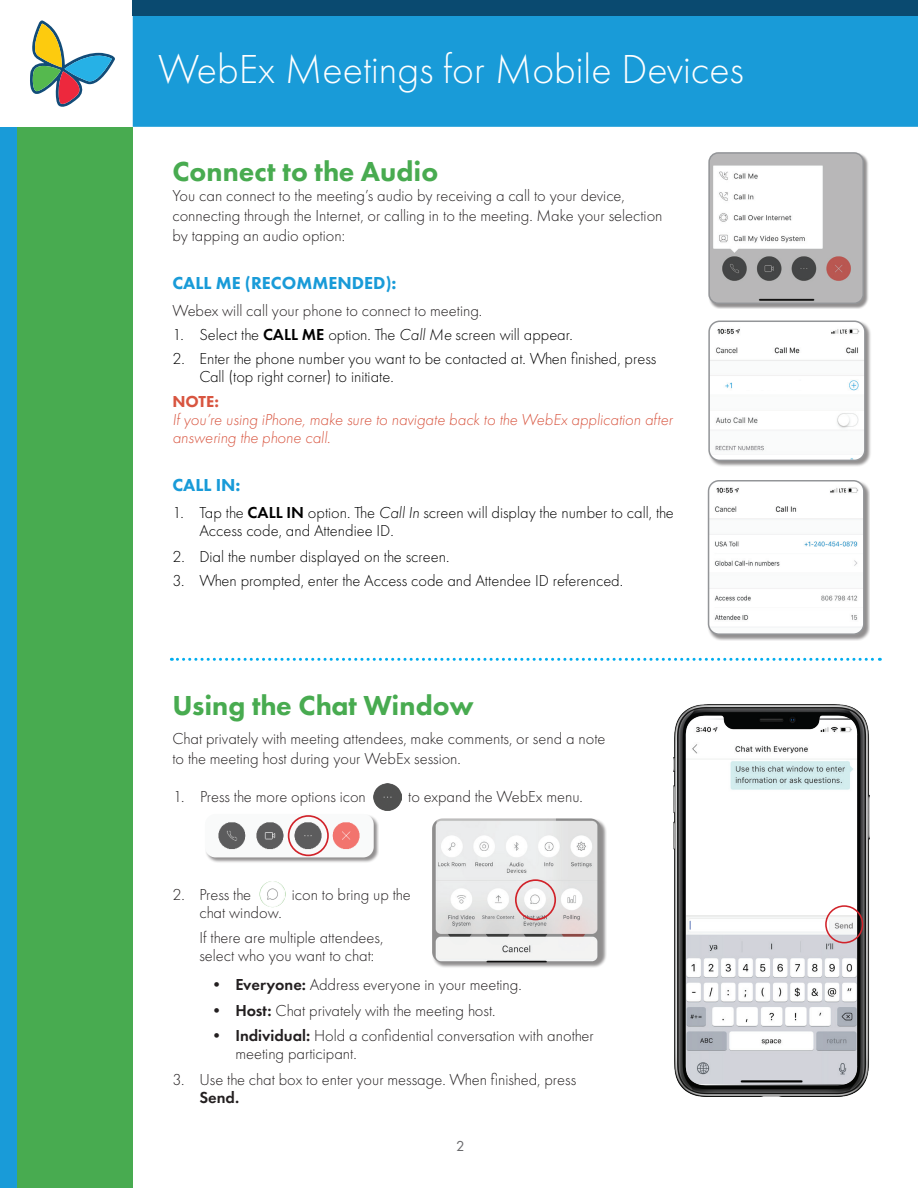
<style>
.page{position:relative;width:918px;height:1188px;background:#fff}
.page>*{position:absolute;margin:0;border:0;box-sizing:border-box;transform-origin:0 0}
.t1{font:300 42px "Futura PT";color:#fff}
.t2{font:800 28.5px "Futura PT";color:#48ab50}
.t3{font:800 18px "Futura PT";color:#199bd8}
.t4{font:300 16.5px/19.8px "Futura PT";color:#231f20}
.t5{font:300 16.5px/18px "Futura PT";color:#000}
.t6{font:italic 300 16.5px/18px "Futura PT";color:#d85540}
.t7{font:800 16.5px "Futura PT";color:#d85540}
.t8{font:600 16.5px "Futura PT";color:#231f20}
.t9{font:15px "Futura PT";color:#69696c}
.s1{font-weight:600}
.s2{font-style:italic}
</style>
<div class="page">
<div style="left:133px;top:0;width:785px;height:127px;background:#199bd8;border:2px solid #199bd8"></div>
<div style="left:0;top:127px;width:133px;height:1061px;background:#48ab50"></div>
<div style="left:0;top:128px;width:17px;height:1060px;background:#199bd8"></div>
<div style="left:133px;top:0;width:785px;height:16px;background:#0a4a70"></div>
<svg style="left:30px;top:21px;width:85px;height:86px"></svg>
<div style="left:708px;top:480px;width:162px;height:161px;background:#231f20;opacity:.5"></div>
<img style="left:709px;top:481px;width:155px;height:153px">
<div style="left:708px;top:480px;width:157px;height:155px;border:2px solid #939598;border-radius:10px"></div>
<div style="left:708px;top:152px;width:161px;height:157px;background:#231f20;opacity:.5"></div>
<img style="left:709px;top:153px;width:154px;height:150px">
<div style="left:708px;top:152px;width:156px;height:152px;border:2px solid #939598;border-radius:9px"></div>
<div style="left:433px;top:818px;width:174px;height:150px;background:#231f20;opacity:.5"></div>
<img style="left:432px;top:818px;width:169px;height:144px">
<div style="left:205px;top:814px;width:174px;height:50px;background:#231f20;opacity:.5"></div>
<img style="left:205px;top:814px;width:169px;height:43px">
<img style="left:374px;top:783px;width:27px;height:28px">
<svg style="left:260px;top:881px;width:26px;height:26px"></svg>
<img style="left:260px;top:882px;width:25px;height:24px">
<div style="left:288px;top:815px;width:41px;height:41px;border:2px solid #d1232a;border-radius:50%"></div>
<div style="left:515px;top:879px;width:41px;height:41px;border:2px solid #d1232a;border-radius:50%"></div>
<img style="left:674px;top:705px;width:195px;height:392px">
<div style="left:825px;top:905px;width:38px;height:38px;border:2px solid #d1232a;border-radius:50%"></div>
<div style="left:708px;top:320px;width:163px;height:147px;background:#231f20;opacity:.5"></div>
<img style="left:709px;top:321px;width:156px;height:139px">
<div style="left:708px;top:321px;width:158px;height:140px;border:2px solid #939598;border-radius:10px"></div>
<div style="left:745px;top:381px;width:59px;height:9px;background:#fff"></div>
<svg style="left:171px;top:658px;width:709px;height:3px"></svg>
<h1 class="t1" style="left:158px;top:45px;width:587px">WebEx Meetings for Mobile Devices</h1>
<h2 class="t2" style="left:172px;top:154px;width:267px">Connect to the Audio</h2>
<p class="t4" style="left:172px;top:186px;width:492px">You can connect to the meeting’s audio by receiving a call to your device, connecting through the Internet, or calling in to the meeting. Make your selection by tapping an audio option:</p>
<p class="t3" style="left:172px;top:272px;width:226px">CALL ME (RECOMMENDED):</p>
<p class="t4" style="left:172px;top:301px;width:311px">Webex will call your phone to connect to meeting.</p>
<p class="t5" style="left:172px;top:326px;width:402px">1. Select the <span class="s1">CALL ME</span> option. The <span class="s2">Call Me</span> screen will appear.</p>
<p class="t5" style="left:199px;top:350px;width:458px;text-indent:-27px">2. Enter the phone number you want to be contacted at. When finished, press<br>Call (top right corner) to initiate.</p>
<p class="t7" style="left:172px;top:391px;width:48px">NOTE:</p>
<p class="t6" style="left:172px;top:410px;width:502px">If you’re using iPhone, make sure to navigate back to the WebEx application after answering the phone call.</p>
<p class="t3" style="left:172px;top:474px;width:70px">CALL IN:</p>
<p class="t5" style="left:199px;top:503px;width:476px;text-indent:-27px">1. Tap the <span class="s1">CALL IN</span> option. The <span class="s2">Call In</span> screen will display the number to call, the<br>Access code, and Attendiee ID.</p>
<p class="t5" style="left:172px;top:547px;width:278px">2. Dial the number displayed on the screen.</p>
<p class="t5" style="left:172px;top:571px;width:452px">3. When prompted, enter the Access code and Attendee ID referenced.</p>
<h2 class="t2" style="left:172px;top:688px;width:303px">Using the Chat Window</h2>
<p class="t4" style="left:172px;top:729px;width:435px">Chat privately with meeting attendees, make comments, or send a note to the meeting host during your WebEx session.</p>
<p class="t4" style="left:173px;top:786px;width:194px">1. Press the more options icon</p>
<p class="t4" style="left:408px;top:786px;width:176px">to expand the WebEx menu.</p>
<p class="t4" style="left:172px;top:884px;width:80px">2. Press the</p>
<p class="t4" style="left:292px;top:884px;width:120px">icon to bring up the</p>
<p class="t4" style="left:199px;top:900px;width:186px;line-height:25.5px">chat window.<br>If there are multiple attendees,</p>
<p class="t4" style="left:199px;top:946px;width:176px">select who you want to chat:</p>
<p class="t4" style="left:208px;top:975px;width:315px"><span class="s1">• Everyone:</span> Address everyone in your meeting.</p>
<p class="t4" style="left:208px;top:1001px;width:289px"><span class="s1">• Host:</span> Chat privately with the meeting host.</p>
<p class="t4" style="left:235px;top:1027px;width:360px;line-height:18px;text-indent:-27px"><span class="s1">• Individual:</span> Hold a confidential conversation with another meeting participant.</p>
<p class="t4" style="left:172px;top:1070px;width:405px">3. Use the chat box to enter your message. When finished, press</p>
<p class="t8" style="left:199px;top:1087px;width:41px">Send.</p>
<p class="t9" style="left:456px;top:1137px;width:10px">2</p>
</div>
